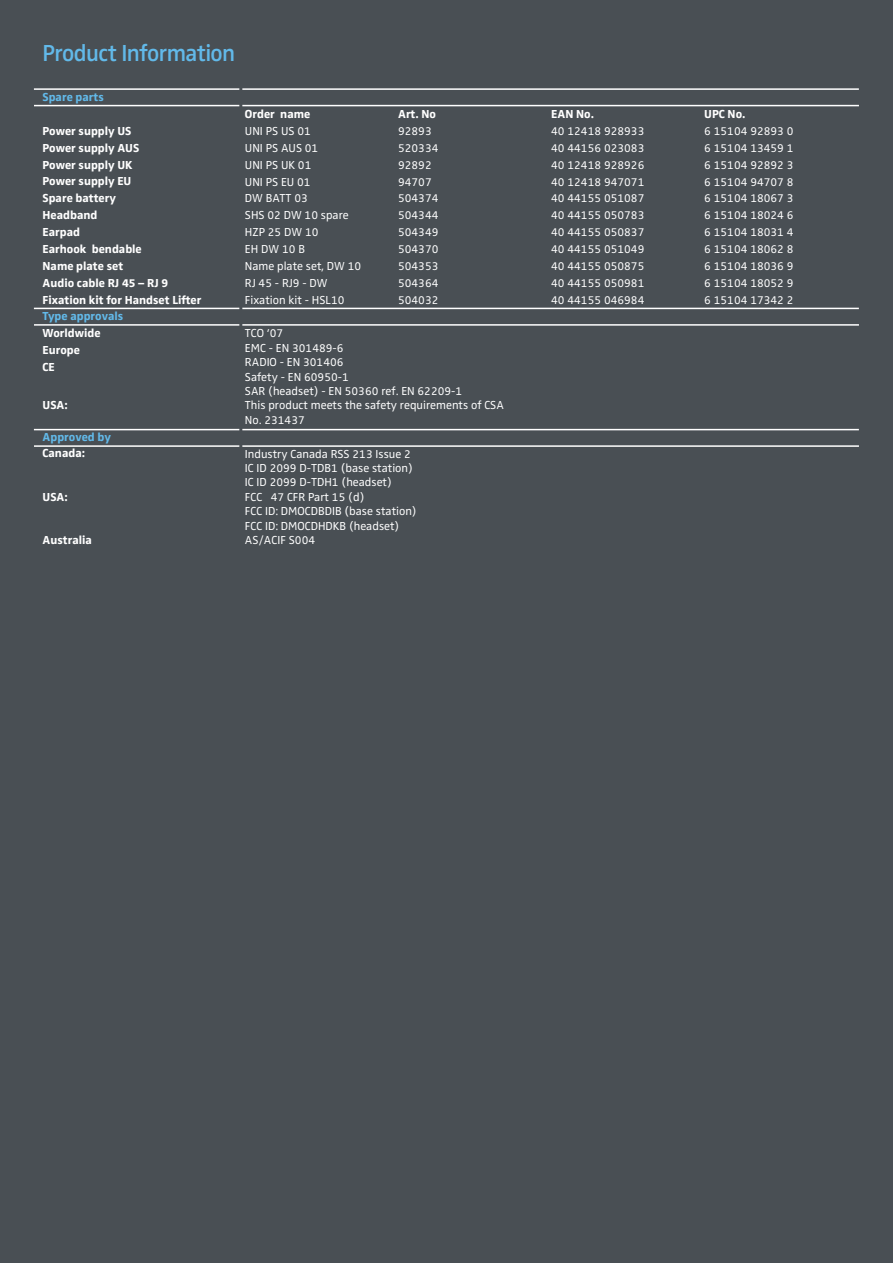
<style>
.page{position:relative;width:893px;height:1263px;background:#494f54}
.page>*{position:absolute;margin:0;border:0;box-sizing:border-box;transform-origin:0 0}
.t1{font:600 24px "Sennheiser";letter-spacing:-.025em;color:#62b9e9;scale:.96 1}
.t2{font:12px/14.4px "Sennheiser";color:#fff}
.t3{font:700 12px/16.8px "Sennheiser";color:#fff}
.t4{font:700 12px "Sennheiser";color:#62b9e9}
</style>
<div class="page">
<hr style="left:34px;top:105px;width:825px;height:1px;background:#fff">
<hr style="left:34px;top:324px;width:825px;height:2px;background:#fff">
<hr style="left:34px;top:88px;width:825px;height:2px;background:#fff">
<hr style="left:34px;top:308px;width:825px;height:1px;background:#fff">
<hr style="left:34px;top:445px;width:825px;height:2px;background:#fff">
<hr style="left:34px;top:429px;width:825px;height:1px;background:#fff">
<hr style="left:239px;top:85px;width:3px;height:805px;background:#494f54">
<h1 class="t1" style="left:42px;top:39px;width:202px">Product Information</h1>
<p class="t4" style="left:43px;top:90px;width:63px">Spare parts</p>
<p class="t3" style="left:245px;top:106px;width:67px">Order name</p>
<p class="t3" style="left:398px;top:106px;width:39px">Art. No</p>
<p class="t3" style="left:551px;top:106px;width:44px">EAN No.</p>
<p class="t3" style="left:704px;top:106px;width:43px">UPC No.</p>
<p class="t3" style="left:43px;top:122px;width:91px">Power supply US</p>
<p class="t2" style="left:245px;top:124px;width:67px">UNI PS US 01</p>
<p class="t2" style="left:398px;top:124px;width:35px">92893</p>
<p class="t2" style="left:551px;top:124px;width:95px">40 12418 928933</p>
<p class="t2" style="left:704px;top:124px;width:91px">6 15104 92893 0</p>
<p class="t3" style="left:43px;top:139px;width:98px">Power supply AUS</p>
<p class="t2" style="left:245px;top:140px;width:75px">UNI PS AUS 01</p>
<p class="t2" style="left:398px;top:140px;width:42px">520334</p>
<p class="t2" style="left:551px;top:140px;width:95px">40 44156 023083</p>
<p class="t2" style="left:704px;top:140px;width:91px">6 15104 13459 1</p>
<p class="t3" style="left:43px;top:156px;width:92px">Power supply UK</p>
<p class="t2" style="left:245px;top:157px;width:68px">UNI PS UK 01</p>
<p class="t2" style="left:398px;top:157px;width:35px">92892</p>
<p class="t2" style="left:551px;top:157px;width:95px">40 12418 928926</p>
<p class="t2" style="left:704px;top:157px;width:91px">6 15104 92892 3</p>
<p class="t3" style="left:43px;top:173px;width:90px">Power supply EU</p>
<p class="t2" style="left:245px;top:174px;width:67px">UNI PS EU 01</p>
<p class="t2" style="left:398px;top:174px;width:35px">94707</p>
<p class="t2" style="left:551px;top:174px;width:95px">40 12418 947071</p>
<p class="t2" style="left:704px;top:174px;width:91px">6 15104 94707 8</p>
<p class="t3" style="left:43px;top:190px;width:75px">Spare battery</p>
<p class="t2" style="left:245px;top:191px;width:64px">DW BATT 03</p>
<p class="t2" style="left:398px;top:191px;width:42px">504374</p>
<p class="t2" style="left:551px;top:191px;width:95px">40 44155 051087</p>
<p class="t2" style="left:704px;top:191px;width:91px">6 15104 18067 3</p>
<p class="t3" style="left:43px;top:207px;width:56px">Headband</p>
<p class="t2" style="left:245px;top:208px;width:105px">SHS 02 DW 10 spare</p>
<p class="t2" style="left:398px;top:208px;width:42px">504344</p>
<p class="t2" style="left:551px;top:208px;width:95px">40 44155 050783</p>
<p class="t2" style="left:704px;top:208px;width:91px">6 15104 18024 6</p>
<p class="t3" style="left:43px;top:224px;width:39px">Earpad</p>
<p class="t2" style="left:245px;top:225px;width:75px">HZP 25 DW 10</p>
<p class="t2" style="left:398px;top:225px;width:42px">504349</p>
<p class="t2" style="left:551px;top:225px;width:95px">40 44155 050837</p>
<p class="t2" style="left:704px;top:225px;width:91px">6 15104 18031 4</p>
<p class="t3" style="left:43px;top:240px;width:101px">Earhook bendable</p>
<p class="t2" style="left:245px;top:242px;width:62px">EH DW 10 B</p>
<p class="t2" style="left:398px;top:242px;width:42px">504370</p>
<p class="t2" style="left:551px;top:242px;width:95px">40 44155 051049</p>
<p class="t2" style="left:704px;top:242px;width:91px">6 15104 18062 8</p>
<p class="t3" style="left:43px;top:257px;width:82px">Name plate set</p>
<p class="t2" style="left:245px;top:259px;width:118px">Name plate set, DW 10</p>
<p class="t2" style="left:398px;top:259px;width:42px">504353</p>
<p class="t2" style="left:551px;top:259px;width:95px">40 44155 050875</p>
<p class="t2" style="left:704px;top:259px;width:91px">6 15104 18036 9</p>
<p class="t3" style="left:43px;top:274px;width:127px">Audio cable RJ 45 – RJ 9</p>
<p class="t2" style="left:245px;top:275px;width:84px">RJ 45 - RJ9 - DW</p>
<p class="t2" style="left:398px;top:275px;width:42px">504364</p>
<p class="t2" style="left:551px;top:275px;width:95px">40 44155 050981</p>
<p class="t2" style="left:704px;top:275px;width:91px">6 15104 18052 9</p>
<p class="t3" style="left:43px;top:291px;width:160px">Fixation kit for Handset Lifter</p>
<p class="t2" style="left:245px;top:292px;width:101px">Fixation kit - HSL10</p>
<p class="t2" style="left:398px;top:292px;width:42px">504032</p>
<p class="t2" style="left:551px;top:292px;width:95px">40 44155 046984</p>
<p class="t2" style="left:704px;top:292px;width:91px">6 15104 17342 2</p>
<p class="t4" style="left:43px;top:309px;width:82px">Type approvals</p>
<p class="t3" style="left:43px;top:325px;width:59px">Worldwide</p>
<p class="t2" style="left:245px;top:326px;width:261px">TCO ‘07<br>EMC - EN 301489-6<br>RADIO - EN 301406<br>Safety - EN 60950-1<br>SAR (headset) - EN 50360 ref. EN 62209-1<br>This product meets the safety requirements of CSA<br>No. 231437</p>
<p class="t3" style="left:43px;top:341px;width:39px">Europe<br>CE</p>
<p class="t3" style="left:43px;top:396px;width:27px">USA:</p>
<p class="t4" style="left:43px;top:429px;width:70px">Approved by</p>
<p class="t3" style="left:43px;top:445px;width:44px">Canada:</p>
<p class="t2" style="left:245px;top:446px;width:173px">Industry Canada RSS 213 Issue 2<br>IC ID 2099 D-TDB1 (base station)<br>IC ID 2099 D-TDH1 (headset)<br>FCC 47 CFR Part 15 (d)<br>FCC ID: DMOCDBDIB (base station)<br>FCC ID: DMOCDHDKB (headset)<br>AS/ACIF S004</p>
<p class="t3" style="left:43px;top:489px;width:27px">USA:</p>
<p class="t3" style="left:43px;top:531px;width:51px">Australia</p>
</div>
